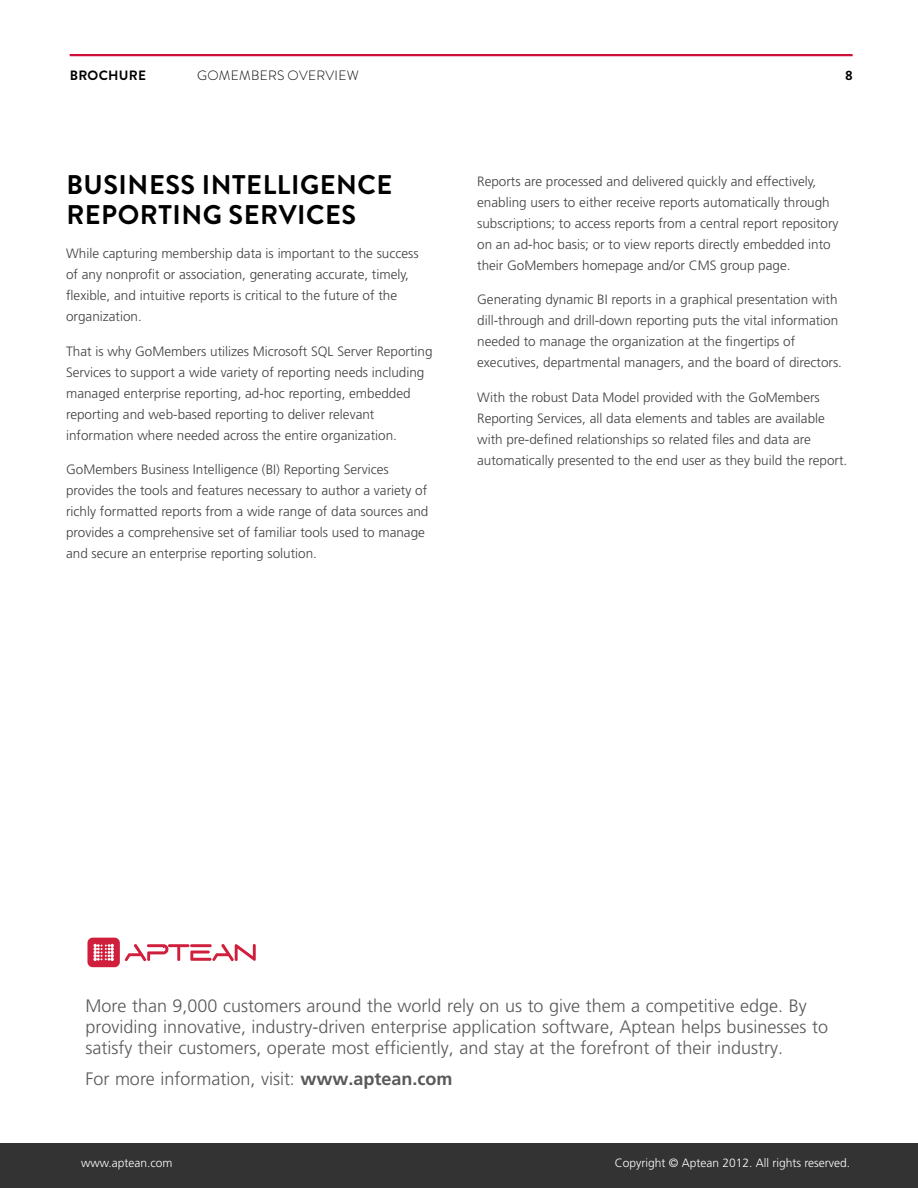
<style>
.page{position:relative;width:918px;height:1188px;background:#fff}
.page>*{position:absolute;margin:0;border:0;box-sizing:border-box;transform-origin:0 0}
.t1{font:700 27px "Brandon Grotesque";letter-spacing:.02em;color:#000}
.t2{font:300 18px/21px "Frutiger";color:#58595b}
.t3{font:300 13.5px/21px "Frutiger";color:#414042}
.t4{font:300 13.5px "Brandon Grotesque";letter-spacing:.02em;color:#000}
.t5{font:700 13.5px "Brandon Grotesque";color:#000}
.t6{font:300 12px "Frutiger";color:#fff}
.s1{font-weight:700}
</style>
<div class="page">
<hr style="left:70px;top:54px;width:783px;height:2px;background:#d0103a">
<div style="left:0;top:1144px;width:918px;height:44px;background:#333334"></div>
<svg style="left:87px;top:938px;width:169px;height:29px"></svg>
<p class="t5" style="left:70px;top:66px;width:10px">BRO</p>
<p class="t5" style="left:99px;top:66px;width:39px">CHURE</p>
<p class="t4" style="left:197px;top:66px;width:163px">GOMEMBERS OVERVIEW</p>
<p class="t5" style="left:845px;top:66px;width:9px">8</p>
<h1 class="t1" style="left:66px;top:166px;width:98px">BUSINESS</h1>
<h1 class="t1" style="left:202px;top:166px;width:188px">INTELLIGENCE</h1>
<h1 class="t1" style="left:66px;top:196px;width:68px">REPORTI</h1>
<h1 class="t1" style="left:182px;top:196px;width:78px">NG SERVI</h1>
<h1 class="t1" style="left:306px;top:196px;width:34px">CES</h1>
<p class="t3" style="left:66px;top:243px;width:354px">While capturing membership data is important to the success of any nonprofit or association, generating accurate, timely, flexible, and intuitive reports is critical to the future of the organization.</p>
<p class="t3" style="left:66px;top:341px;width:368px">That is why GoMembers utilizes Microsoft SQL Server Reporting Services to support a wide variety of reporting needs including managed enterprise reporting, ad-hoc reporting, embedded reporting and web-based reporting to deliver relevant information where needed across the entire organization.</p>
<p class="t3" style="left:66px;top:459px;width:364px">GoMembers Business Intelligence (BI) Reporting Services provides the tools and features necessary to author a variety of richly formatted reports from a wide range of data sources and provides a comprehensive set of familiar tools used to manage and secure an enterprise reporting solution.</p>
<p class="t3" style="left:477px;top:170px;width:363px">Reports are processed and delivered quickly and effectively, enabling users to either receive reports automatically through subscriptions; to access reports from a central report repository on an ad-hoc basis; or to view reports directly embedded into their GoMembers homepage and/or CMS group page.</p>
<p class="t3" style="left:477px;top:289px;width:366px">Generating dynamic BI reports in a graphical presentation with dill-through and drill-down reporting puts the vital information needed to manage the organization at the fingertips of executives, departmental managers, and the board of directors.</p>
<p class="t3" style="left:477px;top:386px;width:372px">With the robust Data Model provided with the GoMembers Reporting Services, all data elements and tables are available with pre-defined relationships so related files and data are automatically presented to the end user as they build the report.</p>
<p class="t2" style="left:86px;top:995px;width:744px">More than 9,000 customers around the world rely on us to give them a competitive edge. By providing innovative, industry-driven enterprise application software, Aptean helps businesses to satisfy their customers, operate most efficiently, and stay at the forefront of their industry.</p>
<h2 class="t2" style="left:86px;top:1068px;width:369px">For more information, visit: <span class="s1">www.aptean.com</span></h2>
<p class="t6" style="left:81px;top:1156px;width:93px">www.aptean.com</p>
<p class="t6" style="left:615px;top:1156px;width:237px">Copyright © Aptean 2012. All rights reserved.</p>
</div>
